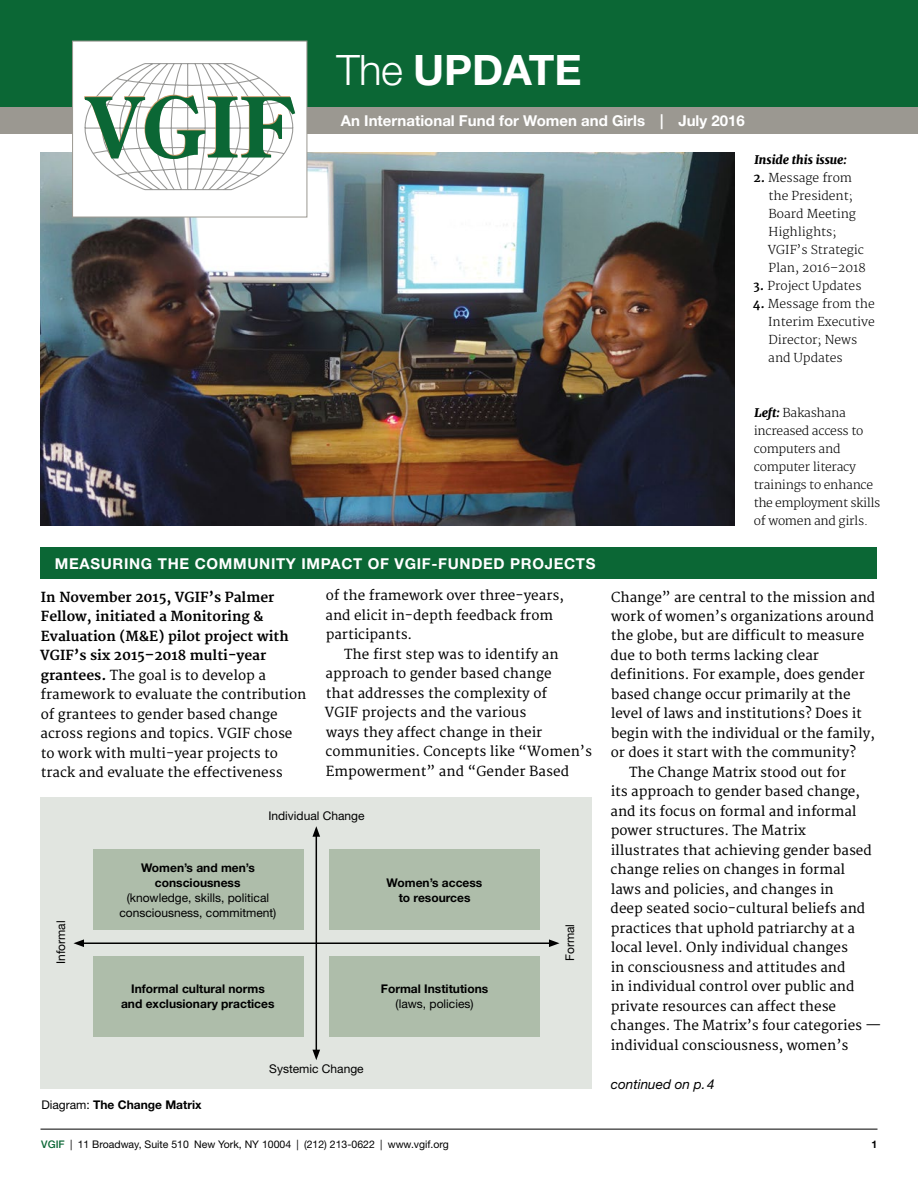
<style>
.page{position:relative;width:918px;height:1188px;background:#fff}
.page>*{position:absolute;margin:0;border:0;box-sizing:border-box;transform-origin:0 0}
.t1{font:700 42px "Helvetica Neue LT Std";letter-spacing:-.005em;color:#fff}
.t2{font:700 15px "Helvetica Neue LT Std";letter-spacing:.045em;color:#fff}
.t3{font:700 15px "Helvetica Neue LT Std";color:#fff}
.t4{font:13.5px/19.5px "Merriweather";color:#000}
.t5{font:italic 13.5px "Helvetica Neue LT Std";color:#000}
.t6{font:300 12px/18px "Merriweather";color:#000}
.t7{font:700 12px/15px "Helvetica Neue LT Std";color:#000;text-align:center}
.t8{font:300 12px/18px "Merriweather";letter-spacing:-.02em;color:#000}
.t9{font:12px/15px "Helvetica Neue LT Std";color:#000;text-align:center}
.t10{font:italic 800 12px "Merriweather";color:#000}
.t11{font:10.5px "Helvetica Neue LT Std";color:#000}
.t12{font:700 10.5px "Helvetica Neue LT Std";color:#000}
.s1{font-weight:300}
.s2{font-weight:700}
.s3{font-weight:800;font-style:italic}
.s4{font-weight:400}
.s5{font-weight:500;color:#0b6735}
</style>
<div class="page">
<hr style="left:40px;top:1129px;width:838px;height:1px;background:#000">
<img style="left:40px;top:152px;width:695px;height:374px">
<div style="left:0;top:0;width:918px;height:107px;background:#0b6735"></div>
<div style="left:0;top:107px;width:918px;height:27px;background:#9b9891"></div>
<div style="left:72px;top:41px;width:235px;height:176px;background:#fff;border:1px solid #9b9891"></div>
<svg style="left:84px;top:63px;width:211px;height:128px"></svg>
<div style="left:40px;top:548px;width:838px;height:31px;background:#0b6735"></div>
<div style="left:40px;top:797px;width:552px;height:292px;background:#e1e5e0"></div>
<hr style="left:82px;top:942px;width:469px;height:2px;background:#000">
<svg style="left:74px;top:939px;width:10px;height:8px"></svg>
<svg style="left:549px;top:939px;width:11px;height:8px"></svg>
<hr style="left:316px;top:834px;width:1px;height:218px;background:#000">
<svg style="left:312px;top:826px;width:8px;height:11px"></svg>
<svg style="left:312px;top:1050px;width:8px;height:10px"></svg>
<div style="left:93px;top:849px;width:210px;height:81px;background:#aebdaa"></div>
<div style="left:329px;top:849px;width:211px;height:81px;background:#aebdaa"></div>
<div style="left:93px;top:956px;width:210px;height:81px;background:#aebdaa"></div>
<div style="left:329px;top:956px;width:211px;height:81px;background:#aebdaa"></div>
<h1 class="t1" style="left:336px;top:44px;width:247px"><span class="s1">The</span> UPDATE</h1>
<p class="t3" style="left:341px;top:111px;width:405px">An International Fund for Women and Girls | July 2016</p>
<p class="t10" style="left:754px;top:152px;width:94px">Inside this issue:</p>
<p class="t6" style="left:768px;top:169px;width:100px;text-indent:-14px"><span class="s2">2.</span> Message from the President;<br>Board Meeting<br>Highlights;<br>VGIF’s Strategic<br>Plan, 2016–2018</p>
<p class="t6" style="left:754px;top:277px;width:109px"><span class="s2">3.</span> Project Updates</p>
<p class="t6" style="left:768px;top:295px;width:108px;text-indent:-15px"><span class="s2">4.</span> Message from the<br>Interim Executive<br>Director; News and Updates</p>
<p class="t8" style="left:754px;top:404px;width:128px"><span class="s3">Left:</span> Bakashana increased access to computers and computer literacy trainings to enhance the employment skills of women and girls.</p>
<p class="t2" style="left:55px;top:554px;width:542px">MEASURING THE COMMUNITY IMPACT OF VGIF-FUNDED PROJECTS</p>
<p class="t4" style="left:40px;top:588px;width:268px"><span class="s2">In November 2015, VGIF’s Palmer Fellow, initiated a Monitoring &amp; Evaluation (M&amp;E) pilot project with VGIF’s six 2015–2018 multi-year grantees.</span> The goal is to develop a framework to evaluate the contribution of grantees to gender based change across regions and topics. VGIF chose to work with multi-year projects to track and evaluate the effectiveness</p>
<p class="t4" style="left:326px;top:587px;width:240px">of the framework over three-years, and elicit in-depth feedback from participants.</p>
<p class="t4" style="left:325px;top:645px;width:269px;text-indent:19px">The first step was to identify an approach to gender based change<br>that addresses the complexity of<br>VGIF projects and the various<br>ways they affect change in their communities. Concepts like “Women’s<br>Empowerment” and “Gender Based</p>
<p class="t9" style="left:268px;top:808px;width:98px">Individual Change</p>
<p class="t7" style="left:141px;top:860px;width:115px">Women’s and men’s consciousness</p>
<p class="t9" style="left:119px;top:890px;width:158px">(knowledge, skills, political consciousness, commitment)</p>
<p class="t7" style="left:387px;top:875px;width:97px">Women’s access to resources</p>
<p class="t9" style="left:53px;top:964px;width:45px;rotate:-90deg">Informal</p>
<p class="t9" style="left:562px;top:961px;width:39px;rotate:-90deg">Formal</p>
<p class="t7" style="left:121px;top:981px;width:155px">Informal cultural norms and exclusionary practices</p>
<p class="t7" style="left:381px;top:981px;width:109px">Formal Institutions</p>
<p class="t9" style="left:396px;top:996px;width:79px">(laws, policies)</p>
<p class="t7" style="left:41px;top:1097px;width:162px"><span class="s4">Diagram:</span> The Change Matrix</p>
<p class="t9" style="left:269px;top:1061px;width:96px">Systemic Change</p>
<p class="t4" style="left:611px;top:588px;width:266px">Change” are central to the mission and</p>
<p class="t4" style="left:611px;top:607px;width:265px">work of women’s organizations around</p>
<p class="t4" style="left:611px;top:627px;width:255px">the globe, but are difficult to measure</p>
<p class="t4" style="left:611px;top:646px;width:210px">due to both terms lacking clear</p>
<p class="t4" style="left:611px;top:666px;width:256px">definitions. For example, does gender</p>
<p class="t4" style="left:611px;top:685px;width:241px">based change occur primarily at the</p>
<p class="t4" style="left:611px;top:704px;width:253px">level of laws and institutions? Does it</p>
<p class="t4" style="left:611px;top:724px;width:265px">begin with the individual or the family,</p>
<p class="t4" style="left:611px;top:743px;width:247px">or does it start with the community?</p>
<p class="t4" style="left:629px;top:763px;width:218px">The Change Matrix stood out for</p>
<p class="t4" style="left:611px;top:782px;width:251px">its approach to gender based change,</p>
<p class="t4" style="left:611px;top:802px;width:248px">and its focus on formal and informal</p>
<p class="t4" style="left:611px;top:821px;width:197px">power structures. The Matrix</p>
<p class="t4" style="left:611px;top:841px;width:263px">illustrates that achieving gender based</p>
<p class="t4" style="left:611px;top:860px;width:236px">change relies on changes in formal</p>
<p class="t4" style="left:611px;top:880px;width:224px">laws and policies, and changes in</p>
<p class="t4" style="left:611px;top:899px;width:256px">deep seated socio-cultural beliefs and</p>
<p class="t4" style="left:611px;top:919px;width:246px">practices that uphold patriarchy at a</p>
<p class="t4" style="left:611px;top:938px;width:239px">local level. Only individual changes</p>
<p class="t4" style="left:611px;top:958px;width:236px">in consciousness and attitudes and</p>
<p class="t4" style="left:611px;top:977px;width:245px">in individual control over public and</p>
<p class="t4" style="left:611px;top:997px;width:227px">private resources can affect these</p>
<p class="t4" style="left:611px;top:1016px;width:272px">changes. The Matrix’s four categories —</p>
<p class="t4" style="left:611px;top:1036px;width:239px">individual consciousness, women’s</p>
<p class="t5" style="left:611px;top:1076px;width:105px">continued on p.4</p>
<p class="t11" style="left:41px;top:1138px;width:409px"><span class="s5">VGIF</span> | 11 Broadway, Suite 510 New York, NY 10004 | (212) 213-0622 | www.vgif.org</p>
<p class="t12" style="left:872px;top:1137px;width:7px">1</p>
</div>
